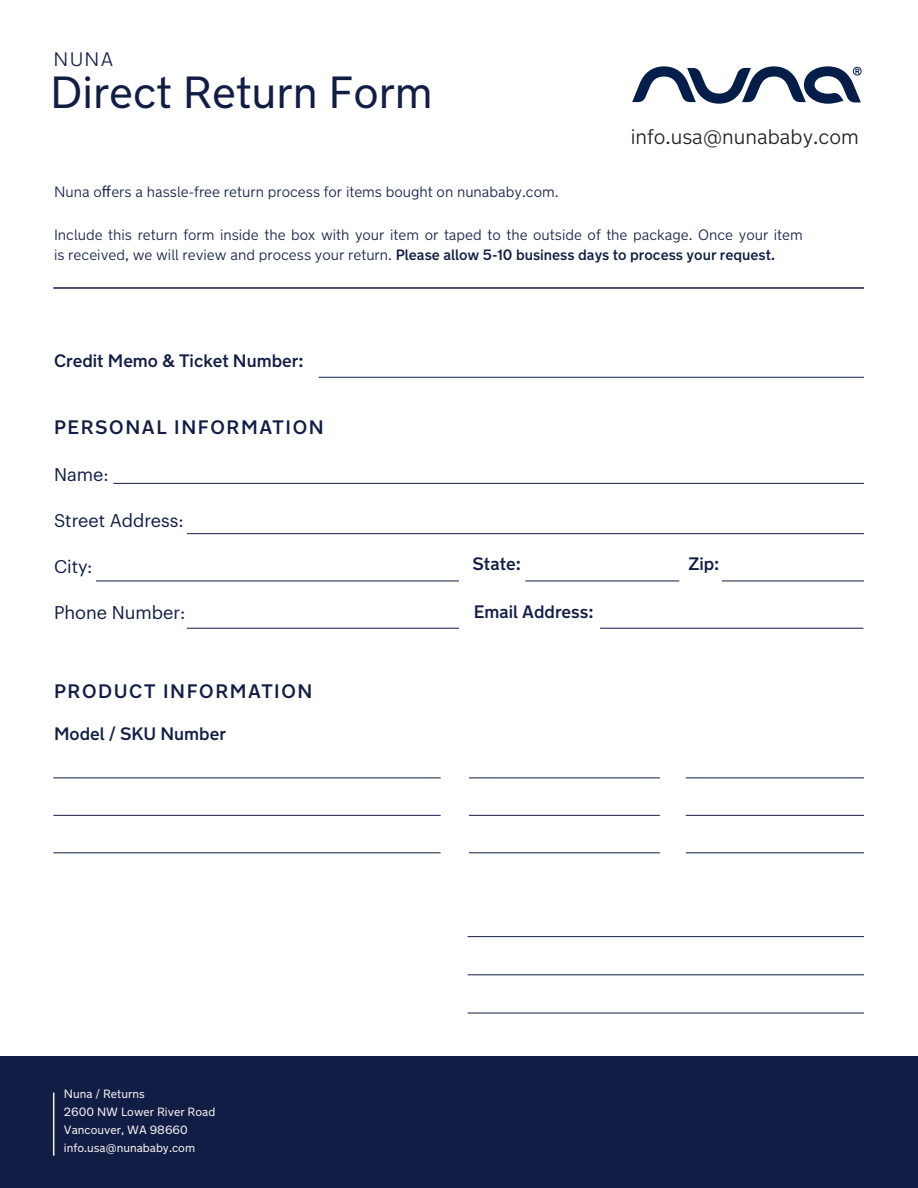
<style>
.page{position:relative;width:918px;height:1188px;background:#fff}
.page>*{position:absolute;margin:0;border:0;box-sizing:border-box;transform-origin:0 0}
.t1{font:45px "New Transport";color:#121d46}
.t2{font:300 21px "New Transport";color:#231f20}
.t3{font:500 19.5px "New Transport";letter-spacing:.08em;color:#121d46}
.t4{font:300 19.5px "New Transport";color:#121d46}
.t5{font:500 18px "New Transport";color:#121d46}
.t6{font:18px "Graphik";color:#121d46}
.t7{font:300 15px/20px "New Transport";color:#121d46}
.t8{font:12px/18px "New Transport";color:#f7f4f0}
.s1{font-family:"Graphik";font-weight:400}
.s2{font-weight:500}
</style>
<div class="page">
<hr style="left:53px;top:287px;width:811px;height:2px;background:#121d46">
<hr style="left:319px;top:377px;width:545px;height:1px;background:#121d46">
<hr style="left:113px;top:483px;width:751px;height:1px;background:#121d46">
<hr style="left:187px;top:533px;width:677px;height:1px;background:#121d46">
<hr style="left:96px;top:581px;width:363px;height:1px;background:#121d46">
<hr style="left:525px;top:581px;width:154px;height:1px;background:#121d46">
<hr style="left:722px;top:581px;width:142px;height:1px;background:#121d46">
<hr style="left:187px;top:628px;width:272px;height:1px;background:#121d46">
<hr style="left:600px;top:628px;width:263px;height:1px;background:#121d46">
<svg style="left:632px;top:66px;width:230px;height:38px"></svg>
<div style="left:0;top:1056px;width:918px;height:132px;background:#121d46"></div>
<hr style="left:53px;top:1093px;width:1px;height:63px;background:#f7f4f0">
<hr style="left:468px;top:936px;width:396px;height:1px;background:#121d46">
<hr style="left:468px;top:974px;width:396px;height:1px;background:#121d46">
<hr style="left:468px;top:1013px;width:396px;height:1px;background:#121d46">
<hr style="left:53px;top:778px;width:388px;height:1px;background:#121d46">
<hr style="left:53px;top:815px;width:388px;height:1px;background:#121d46">
<hr style="left:53px;top:852px;width:388px;height:1px;background:#121d46">
<hr style="left:469px;top:778px;width:191px;height:1px;background:#121d46">
<hr style="left:469px;top:815px;width:191px;height:1px;background:#121d46">
<hr style="left:469px;top:852px;width:191px;height:1px;background:#121d46">
<hr style="left:686px;top:778px;width:178px;height:1px;background:#121d46">
<hr style="left:686px;top:815px;width:178px;height:1px;background:#121d46">
<hr style="left:686px;top:852px;width:178px;height:1px;background:#121d46">
<h3 class="t4" style="left:54px;top:47px;width:61px">NUNA</h3>
<h1 class="t1" style="left:50px;top:65px;width:384px">Direct Return Form</h1>
<h2 class="t2" style="left:631px;top:123px;width:230px">info.usa@nunababy.com</h2>
<p class="t7" style="left:54px;top:181px;width:506px">Nuna o<span class="s1">ff</span>ers a hassle-free return process for items bought on nunababy.com.</p>
<p class="t7" style="left:54px;top:224px;width:750px">Include this return form inside the box with your item or taped to the outside of the package. Once your item is received, we will review and process your return. <span class="s2">Please allow 5-10 business days to process your request.</span></p>
<p class="t5" style="left:54px;top:350px;width:251px">Credit Memo &amp; Ticket Number:</p>
<h3 class="t3" style="left:54px;top:415px;width:271px">PERSONAL INFORMATION</h3>
<p class="t6" style="left:54px;top:461px;width:56px">Name:</p>
<p class="t6" style="left:54px;top:507px;width:131px">Street Address:</p>
<p class="t6" style="left:54px;top:553px;width:40px">City:</p>
<p class="t6" style="left:54px;top:599px;width:133px">Phone Number:</p>
<h3 class="t3" style="left:54px;top:679px;width:260px">PRODUCT INFORMATION</h3>
<p class="t5" style="left:54px;top:722px;width:173px">Model / SKU Number</p>
<p class="t8" style="left:64px;top:1085px;width:153px">Nuna / Returns<br>2600 NW Lower River Road<br>Vancouver, WA 98660 info.usa@nunababy.com</p>
<p class="t5" style="left:473px;top:553px;width:50px">State:</p>
<p class="t5" style="left:688px;top:553px;width:33px">Zip:</p>
<p class="t5" style="left:474px;top:601px;width:121px">Email Address:</p>
</div>
